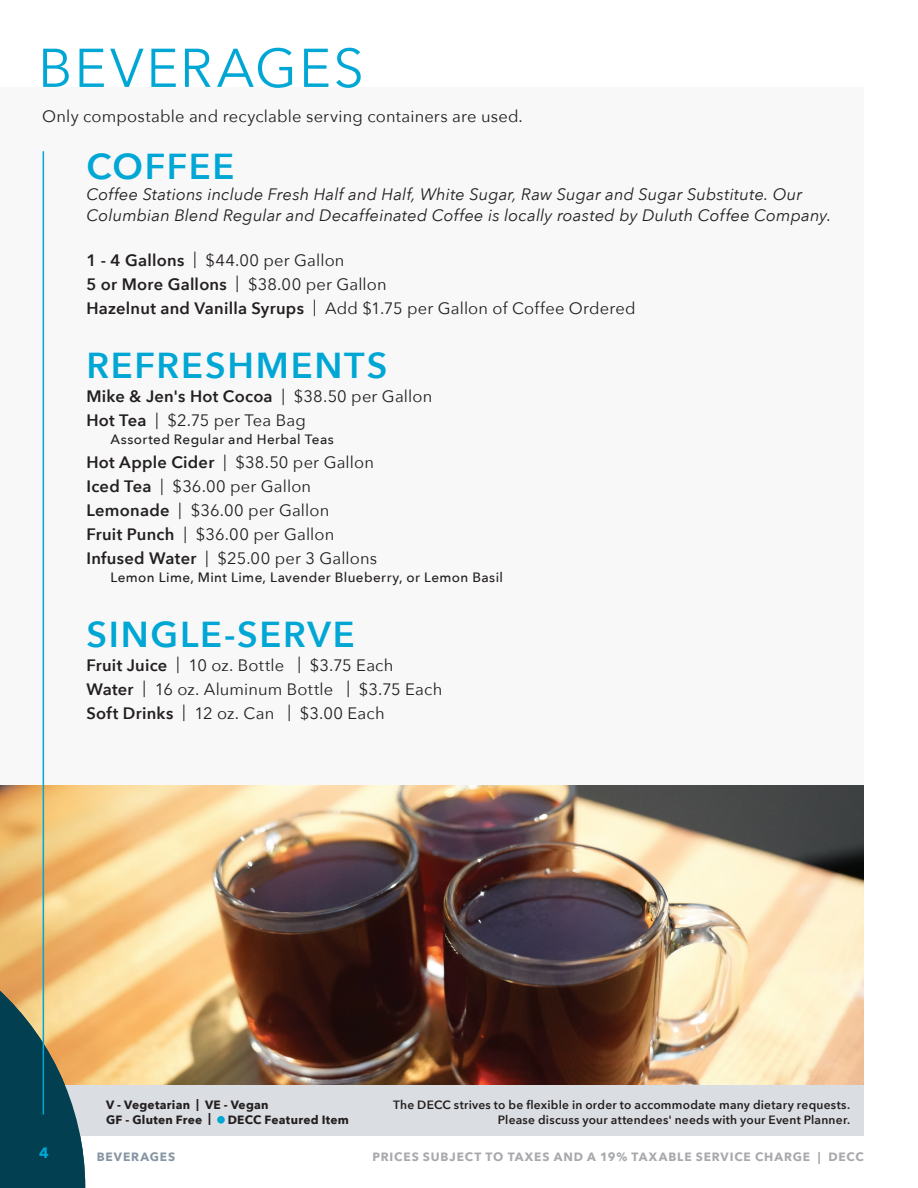
<style>
.page{position:relative;width:918px;height:1188px;background:#fff}
.page>*{position:absolute;margin:0;border:0;box-sizing:border-box;transform-origin:0 0}
.t1{font:54px "Avenir Next";letter-spacing:.04em;color:#00a7d5}
.t2{font:600 36px "Avenir Next";letter-spacing:.05em;color:#00a7d5}
.t3{font:16.5px "Avenir Next";letter-spacing:.01em;color:#231f20}
.t4{font:italic 16.5px/21px "Avenir Next";letter-spacing:.01em;color:#231f20}
.t5{font:600 16.5px "Avenir Next";letter-spacing:.015em;color:#231f20}
.t6{font:700 15px "Avenir Next";color:#00a7d5}
.t7{font:500 13.5px "Avenir Next";letter-spacing:.03em;color:#231f20}
.t8{font:600 12px/14.4px "Avenir Next";letter-spacing:.02em;color:#231f20;text-align:right}
.t9{font:700 12px "Avenir Next";letter-spacing:.07em;color:#a8a9ad}
.t10{font:700 12px/14.4px "Avenir Next";letter-spacing:.02em;color:#231f20}
.t11{font:700 12px "Avenir Next";letter-spacing:.075em;color:#8895a3}
.s1{font-weight:600}
.s2{font-weight:400}
</style>
<div class="page">
<div style="left:0;top:87px;width:864px;height:998px;background:#f8f8f9"></div>
<img style="left:0;top:785px;width:863px;height:300px">
<div style="left:7px;top:1085px;width:857px;height:50px;background:#dadde1"></div>
<svg style="left:0;top:978px;width:85px;height:210px"></svg>
<div style="left:217px;top:1116px;width:8px;height:8px;background:#00a7d5;border-radius:50%"></div>
<hr style="left:43px;top:151px;width:1px;height:963px;background:#00a7d5">
<p class="t1" style="left:38px;top:23px;width:327px">BEVERAGES</p>
<p class="t3" style="left:42px;top:103px;width:482px">Only compostable and recyclable serving containers are used.</p>
<p class="t2" style="left:86px;top:135px;width:150px">COFFEE</p>
<p class="t4" style="left:86px;top:183px;width:746px">Coffee Stations include Fresh Half and Half, White Sugar, Raw Sugar and Sugar Substitute. Our<br>Columbian Blend Regular and Decaffeinated Coffee is locally roasted by Duluth Coffee Company.</p>
<p class="t3" style="left:86px;top:246px;width:260px"><span class="s1">1 - 4 Gallons</span> | $44.00 per Gallon</p>
<p class="t3" style="left:86px;top:270px;width:302px"><span class="s1">5 or More Gallons</span> | $38.00 per Gallon</p>
<p class="t3" style="left:86px;top:294px;width:551px"><span class="s1">Hazelnut and Vanilla Syrups</span> | Add $1.75 per Gallon of Coffee Ordered</p>
<p class="t2" style="left:86px;top:335px;width:303px">REFRESHMENTS</p>
<p class="t5" style="left:86px;top:382px;width:347px">Mike &amp; Jen's Hot Cocoa <span class="s2">| $38.50 per Gallon</span></p>
<p class="t3" style="left:86px;top:407px;width:221px"><span class="s1">Hot Tea</span> | $2.75 per Tea Bag</p>
<p class="t7" style="left:110px;top:428px;width:225px">Assorted Regular and Herbal Teas</p>
<p class="t3" style="left:86px;top:449px;width:289px"><span class="s1">Hot Apple Cider</span> | $38.50 per Gallon</p>
<p class="t3" style="left:86px;top:473px;width:226px"><span class="s1">Iced Tea</span> | $36.00 per Gallon</p>
<p class="t3" style="left:86px;top:497px;width:244px"><span class="s1">Lemonade</span> | $36.00 per Gallon</p>
<p class="t3" style="left:86px;top:521px;width:249px"><span class="s1">Fruit Punch</span> | $36.00 per Gallon</p>
<p class="t3" style="left:86px;top:545px;width:292px"><span class="s1">Infused Water</span> | $25.00 per 3 Gallons</p>
<p class="t7" style="left:110px;top:566px;width:394px">Lemon Lime, Mint Lime, Lavender Blueberry, or Lemon Basil</p>
<p class="t2" style="left:86px;top:603px;width:270px">SINGLE-SERVE</p>
<p class="t3" style="left:86px;top:651px;width:309px"><span class="s1">Fruit Juice</span> | 10 oz. Bottle | $3.75 Each</p>
<p class="t3" style="left:86px;top:675px;width:358px"><span class="s1">Water</span> | 16 oz. Aluminum Bottle | $3.75 Each</p>
<p class="t3" style="left:86px;top:699px;width:300px"><span class="s1">Soft Drinks</span> | 12 oz. Can | $3.00 Each</p>
<p class="t10" style="left:106px;top:1098px;width:164px">V - Vegetarian | VE - Vegan<br>GF - Gluten Free |</p>
<p class="t10" style="left:228px;top:1112px;width:123px">DECC Featured Item</p>
<p class="t8" style="left:393px;top:1098px;width:459px">The DECC strives to be flexible in order to accommodate many dietary requests.<br>Please discuss your attendees' needs with your Event Planner.</p>
<p class="t6" style="left:39px;top:1140px;width:11px">4</p>
<p class="t9" style="left:372px;top:1147px;width:493px">PRICES SUBJECT TO TAXES AND A 19% TAXABLE SERVICE CHARGE | DECC</p>
<p class="t11" style="left:97px;top:1146px;width:80px">BEVERAGES</p>
</div>
